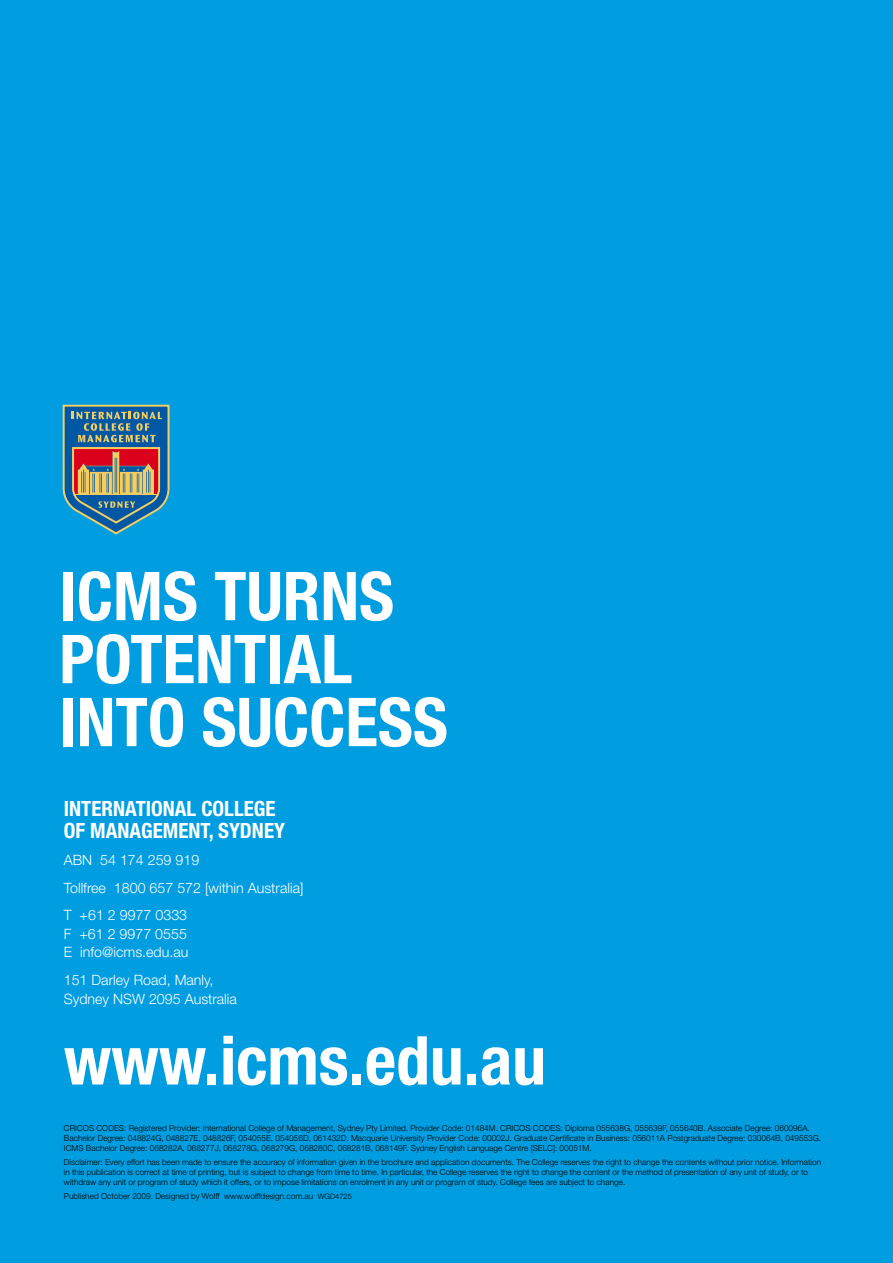
<style>
.page{position:relative;width:893px;height:1263px;background:#009ee0}
.page>*{position:absolute;margin:0;border:0;box-sizing:border-box;transform-origin:0 0}
.t1{font:700 condensed 67.5px/63px "Helvetica Neue";color:#fff}
.t2{font:700 condensed 21px/22.5px "Helvetica Neue";color:#fff}
.t3{font:300 14.25px/27.3px "Helvetica Neue";color:#fff}
.t4{font:300 8.25px/9.9px "Helvetica Neue";color:#000}
.s1{font-size:7.5px}
</style>
<div class="page">
<svg style="left:63px;top:405px;width:107px;height:129px;background:#5d7788"></svg>
<h1 class="t1" style="left:59px;top:564px;width:390px">ICMS TURNS<br>POTENTIAL<br>INTO SUCCESS</h1>
<h2 class="t2" style="left:64px;top:797px;width:221px">INTERNATIONAL COLLEGE<br>OF MANAGEMENT, SYDNEY</h2>
<h3 class="t3" style="left:64px;top:846px;width:241px">ABN 54 174 259 919<br>Tollfree 1800 657 572 [within Australia]<br>T +61 2 9977 0333</h3>
<h3 class="t3" style="left:64px;top:924px;width:126px;line-height:18.8px">F +61 2 9977 0555<br>E info@icms.edu.au</h3>
<h3 class="t3" style="left:64px;top:970px;width:175px;line-height:18.8px">151 Darley Road, Manly,<br>Sydney NSW 2095 Australia</h3>
<h1 class="t1" style="left:64px;top:1028px;width:484px">WWW.ICMS.EDU.AU</h1>
<p class="t4" style="left:64px;top:1123px;width:759px">CRICOS CODES: Registered Provider: International College of Management, Sydney Pty Limited. Provider Code: 01484M. CRICOS CODES: Diploma 055638G, 055639F, 055640B. Associate Degree: 060096A.<br>Bachelor Degree: 048824G, 048827E, 048826F, 054055E, 054056D, 061432D. Macquarie University Provider Code: 00002J. Graduate Certificate in Business: 056011A Postgraduate Degree: 030064B, 049553G.<br>ICMS Bachelor Degree: 068282A, 068277J, 068278G, 068279G, 068280C, 068281B, 068149F. Sydney English Language Centre [SELC]: 00051M.</p>
<p class="t4" style="left:64px;top:1157px;width:759px">Disclaimer: Every effort has been made to ensure the accuracy of information given in the brochure and application documents. The College reserves the right to change the contents without prior notice. Information in this publication is correct at time of printing, but is subject to change from time to time. In particular, the College reserves the right to change the content or the method of presentation of any unit of study, or to withdraw any unit or program of study which it offers, or to impose limitations on enrolment in any unit or program of study. College fees are subject to change.</p>
<p class="t4" style="left:64px;top:1190px;width:290px">Published October 2009. Designed by Wolff www.wolffdesign.com.au <span class="s1">WGD4725</span></p>
</div>
